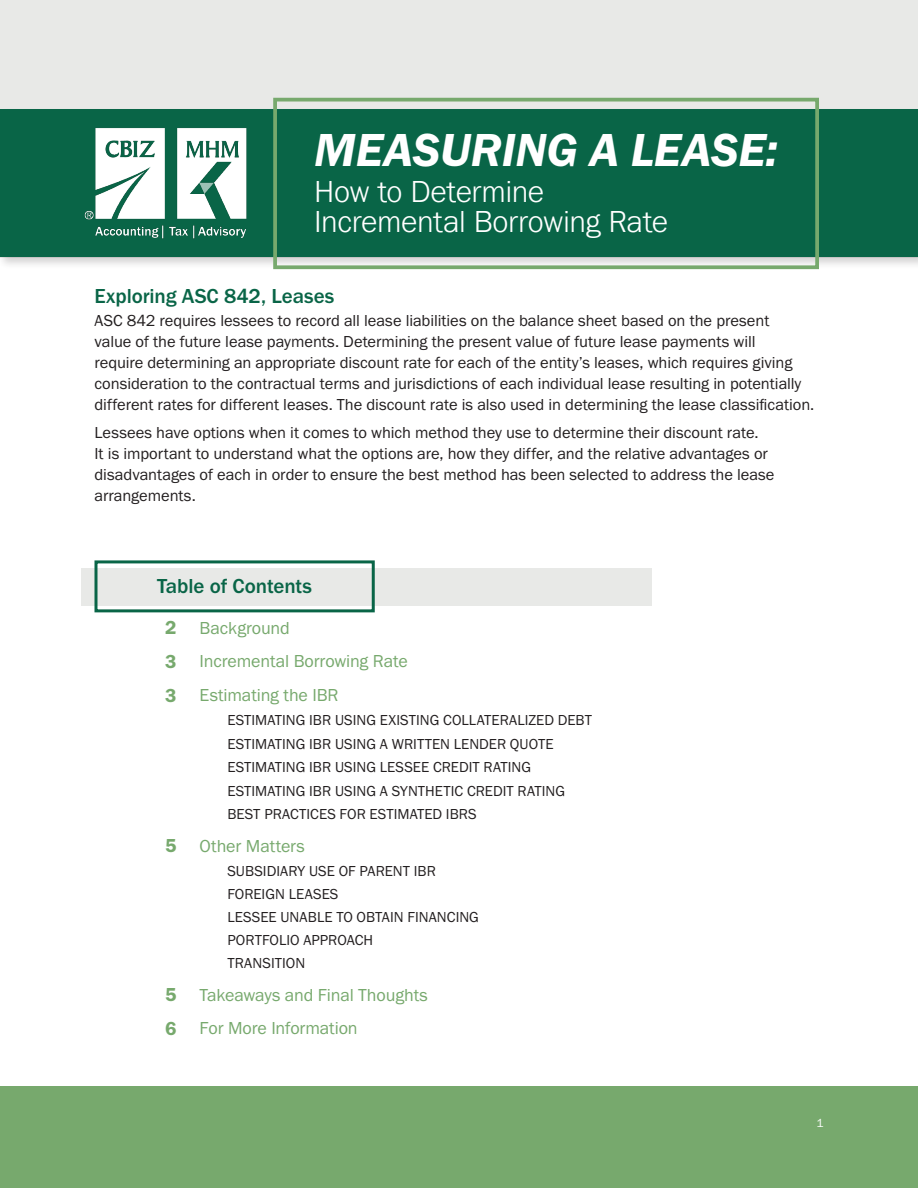
<style>
.page{position:relative;width:918px;height:1188px;background:#fff}
.page>*{position:absolute;margin:0;border:0;box-sizing:border-box;transform-origin:0 0}
.t1{font:48px "Franklin Gothic URW Dem Ita";letter-spacing:-.005em;color:#fff}
.t2{font:300 31.5px/30px "Franklin Gothic URW";letter-spacing:-.01em;color:#fff}
.Sub_-_Head{font:500 21px "Franklin Gothic URW";letter-spacing:-.005em;color:#096547}
.t3{font:19.5px "Franklin Gothic URW Dem";color:#77a96d}
.t4{font:18px "Franklin Gothic URW Boo";letter-spacing:-.01em;color:#77a96d}
.Body_Copy{font:16.5px/21px "Franklin Gothic URW Boo";letter-spacing:-.005em;color:#231f20}
.t5{font:15px "Franklin Gothic URW Boo";color:#231f20}
.t6{font:12px "Franklin Gothic URW Boo";color:#fff}
</style>
<div class="page">
<div style="left:0;top:0;width:918px;height:257px;background:#e8e9e7"></div>
<div style="left:0;top:106px;width:918px;height:164px;background:#231f20;opacity:.2"></div>
<div style="left:0;top:110px;width:918px;height:147px;background:#096547"></div>
<img style="left:84px;top:128px;width:163px;height:111px">
<div style="left:81px;top:568px;width:570px;height:37px;background:#e8e9e7"></div>
<div style="left:94px;top:560px;width:281px;height:52px;border:3px solid #096547"></div>
<div style="left:0;top:1086px;width:918px;height:102px;background:#77a96d"></div>
<div style="left:273px;top:98px;width:546px;height:171px;border:4px solid #77a96d"></div>
<p class="t1" style="left:314px;top:119px;width:465px">MEASURING A LEASE:</p>
<p class="t2" style="left:314px;top:176px;width:355px">How to Determine<br>Incremental Borrowing Rate</p>
<p class="Sub_-_Head" style="left:94px;top:283px;width:241px">Exploring ASC 842, Leases</p>
<p class="Body_Copy" style="left:94px;top:310px;width:721px">ASC 842 requires lessees to record all lease liabilities on the balance sheet based on the present<br>value of the future lease payments. Determining the present value of future lease payments will<br>require determining an appropriate discount rate for each of the entity’s leases, which requires giving consideration to the contractual terms and jurisdictions of each individual lease resulting in potentially different rates for different leases. The discount rate is also used in determining the lease classification.</p>
<p class="Body_Copy" style="left:94px;top:422px;width:682px">Lessees have options when it comes to which method they use to determine their discount rate.<br>It is important to understand what the options are, how they differ, and the relative advantages or disadvantages of each in order to ensure the best method has been selected to address the lease arrangements.</p>
<p class="Sub_-_Head" style="left:157px;top:573px;width:157px">Table of Contents</p>
<p class="t3" style="left:165px;top:616px;width:13px">2</p>
<p class="t4" style="left:200px;top:616px;width:92px">Background</p>
<p class="t3" style="left:165px;top:649px;width:13px">3</p>
<p class="t4" style="left:200px;top:650px;width:210px">Incremental Borrowing Rate</p>
<p class="t3" style="left:165px;top:683px;width:13px">3</p>
<p class="t4" style="left:200px;top:684px;width:140px">Estimating the IBR</p>
<p class="t5" style="left:227px;top:711px;width:366px">ESTIMATING IBR USING EXISTING COLLATERALIZED DEBT</p>
<p class="t5" style="left:227px;top:735px;width:328px">ESTIMATING IBR USING A WRITTEN LENDER QUOTE</p>
<p class="t5" style="left:227px;top:758px;width:305px">ESTIMATING IBR USING LESSEE CREDIT RATING</p>
<p class="t5" style="left:227px;top:782px;width:339px">ESTIMATING IBR USING A SYNTHETIC CREDIT RATING</p>
<p class="t5" style="left:227px;top:805px;width:251px">BEST PRACTICES FOR ESTIMATED IBRS</p>
<p class="t3" style="left:165px;top:834px;width:13px">5</p>
<p class="t4" style="left:200px;top:835px;width:107px">Other Matters</p>
<p class="t5" style="left:227px;top:862px;width:210px">SUBSIDIARY USE OF PARENT IBR</p>
<p class="t5" style="left:227px;top:885px;width:113px">FOREIGN LEASES</p>
<p class="t5" style="left:227px;top:908px;width:253px">LESSEE UNABLE TO OBTAIN FINANCING</p>
<p class="t5" style="left:227px;top:931px;width:147px">PORTFOLIO APPROACH</p>
<p class="t5" style="left:227px;top:954px;width:79px">TRANSITION</p>
<p class="t3" style="left:165px;top:983px;width:13px">5</p>
<p class="t4" style="left:200px;top:983px;width:230px">Takeaways and Final Thoughts</p>
<p class="t3" style="left:165px;top:1016px;width:13px">6</p>
<p class="t4" style="left:200px;top:1017px;width:160px">For More Information</p>
<p class="t6" style="left:816px;top:1115px;width:9px">1</p>
</div>
